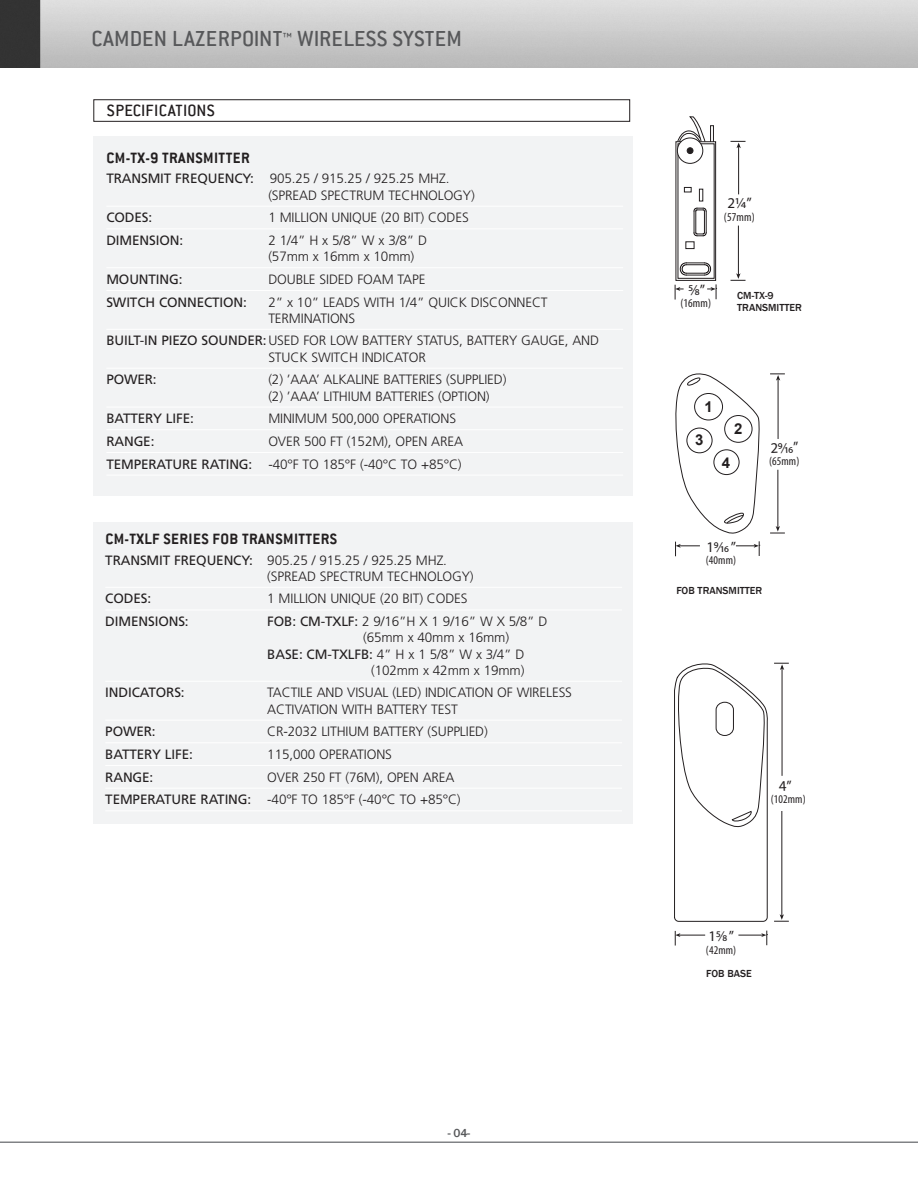
<style>
.page{position:relative;width:918px;height:1188px;background:#fff}
.page>*{position:absolute;margin:0;border:0;box-sizing:border-box;transform-origin:0 0}
.N-SS-H2__80_GRAY{font:500 24px "Conduit ITC";letter-spacing:.01em;color:#57585a}
.N-SS-H3__inside_whit{font:500 18px "Conduit ITC";letter-spacing:.005em;color:#231f20}
.N-SS-H4_a{font:700 16.5px "Conduit ITC";letter-spacing:.025em;color:#231f20}
.t1{font:15px "Myriad Pro";color:#231f20}
.t2{font:700 15px "Arial";color:#231f20}
.t3{font:14.85px "Myriad Pro";color:#231f20}
._1N-SS-Specifiaction{font:300 13.5px/16.2px "Frutiger";letter-spacing:-.01em;color:#231f20}
._1N-SS-Specifiaction-2{font:13.5px "Frutiger";letter-spacing:-.01em;color:#231f20}
.t4{font:condensed 12px "Myriad Pro";letter-spacing:.01em;color:#231f20}
.n-title_next_pages_c{font:500 12px "Franklin Gothic";color:#57585a}
.t5{font:condensed 11.85px "Myriad Pro";letter-spacing:.01em;color:#231f20}
.N-SS-Image_Descripti{font:500 10.5px/12.6px "Franklin Gothic";color:#231f20}
.s1{font-weight:400}
</style>
<div class="page">
<hr style="left:0;top:1142px;width:918px;height:1px;background:#808285">
<img style="left:0;top:0;width:918px;height:67px">
<div style="left:93px;top:99px;width:537px;height:23px;border:1px solid #231f20"></div>
<div style="left:93px;top:136px;width:540px;height:360px;background:#f2f3f4"></div>
<hr style="left:106px;top:206px;width:517px;height:1px;background:#fff">
<hr style="left:106px;top:228px;width:517px;height:1px;background:#fff">
<hr style="left:106px;top:267px;width:517px;height:1px;background:#fff">
<hr style="left:106px;top:290px;width:517px;height:1px;background:#fff">
<hr style="left:106px;top:329px;width:517px;height:1px;background:#fff">
<hr style="left:106px;top:368px;width:517px;height:1px;background:#fff">
<hr style="left:106px;top:407px;width:517px;height:1px;background:#fff">
<hr style="left:106px;top:429px;width:517px;height:1px;background:#fff">
<hr style="left:106px;top:452px;width:517px;height:1px;background:#fff">
<hr style="left:106px;top:475px;width:517px;height:1px;background:#fff">
<div style="left:710px;top:125px;width:4px;height:29px;border:1px solid #231f20"></div>
<div style="left:676px;top:141px;width:40px;height:140px;border:1px solid #231f20"></div>
<div style="left:678px;top:144px;width:36px;height:134px;background:#fff"></div>
<div style="left:677px;top:138px;width:26px;height:26px;border:1px solid #231f20;border-radius:50%"></div>
<svg style="left:677px;top:116px;width:29px;height:38px"></svg>
<div style="left:685px;top:241px;width:9px;height:8px;border:1px solid #231f20"></div>
<div style="left:699px;top:189px;width:4px;height:12px;border:1px solid #231f20"></div>
<div style="left:684px;top:187px;width:8px;height:5px;border:1px solid #231f20"></div>
<svg style="left:675px;top:285px;width:9px;height:15px"></svg>
<svg style="left:707px;top:284px;width:10px;height:15px"></svg>
<svg style="left:680px;top:262px;width:32px;height:14px"></svg>
<svg style="left:693px;top:207px;width:14px;height:30px"></svg>
<hr style="left:738px;top:144px;width:1px;height:50px;background:#231f20">
<hr style="left:738px;top:226px;width:1px;height:50px;background:#231f20">
<svg style="left:731px;top:273px;width:15px;height:8px"></svg>
<svg style="left:731px;top:141px;width:15px;height:7px"></svg>
<hr style="left:778px;top:377px;width:1px;height:62px;background:#231f20">
<hr style="left:778px;top:470px;width:1px;height:59px;background:#231f20">
<svg style="left:770px;top:526px;width:15px;height:8px"></svg>
<svg style="left:770px;top:374px;width:15px;height:7px"></svg>
<svg style="left:675px;top:373px;width:86px;height:183px"></svg>
<div style="left:694px;top:393px;width:29px;height:27px;border:1px solid #231f20;border-radius:50%"></div>
<div style="left:724px;top:415px;width:28px;height:28px;border:1px solid #231f20;border-radius:50%"></div>
<div style="left:714px;top:450px;width:25px;height:25px;border:1px solid #231f20;border-radius:50%"></div>
<div style="left:687px;top:428px;width:25px;height:25px;border:1px solid #231f20;border-radius:50%"></div>
<svg style="left:675px;top:931px;width:30px;height:15px"></svg>
<svg style="left:738px;top:931px;width:30px;height:14px"></svg>
<hr style="left:782px;top:666px;width:1px;height:110px;background:#231f20">
<hr style="left:782px;top:811px;width:1px;height:106px;background:#231f20">
<svg style="left:774px;top:914px;width:15px;height:8px"></svg>
<svg style="left:774px;top:663px;width:15px;height:7px"></svg>
<svg style="left:674px;top:663px;width:94px;height:259px"></svg>
<div style="left:716px;top:702px;width:18px;height:34px;border:1px solid #231f20;border-radius:8px"></div>
<div style="left:93px;top:522px;width:540px;height:302px;background:#f2f3f4"></div>
<hr style="left:105px;top:587px;width:517px;height:1px;background:#fff">
<hr style="left:105px;top:610px;width:517px;height:1px;background:#fff">
<hr style="left:105px;top:681px;width:517px;height:1px;background:#fff">
<hr style="left:105px;top:720px;width:517px;height:1px;background:#fff">
<hr style="left:105px;top:742px;width:517px;height:1px;background:#fff">
<hr style="left:105px;top:765px;width:517px;height:1px;background:#fff">
<hr style="left:105px;top:788px;width:517px;height:1px;background:#fff">
<hr style="left:105px;top:810px;width:517px;height:1px;background:#fff">
<p class="N-SS-H2__80_GRAY" style="left:91px;top:25px;width:372px">CAMDEN LAZERPOINT™ WIRELESS SYSTEM</p>
<p class="N-SS-H3__inside_whit" style="left:107px;top:101px;width:109px">SPECIFICATIONS</p>
<p class="N-SS-H4_a" style="left:106px;top:148px;width:145px">CM-TX-9 TRANSMITTER</p>
<p class="_1N-SS-Specifiaction" style="left:268px;top:171px;width:208px;text-indent:-162px"><span class="s1">TRANSMIT FREQUENCY:</span> 905.25 / 915.25 / 925.25 MHZ. (SPREAD SPECTRUM TECHNOLOGY)</p>
<p class="_1N-SS-Specifiaction-2" style="left:106px;top:210px;width:47px">CODES:</p>
<p class="_1N-SS-Specifiaction" style="left:268px;top:210px;width:202px">1 MILLION UNIQUE (20 BIT) CODES</p>
<p class="_1N-SS-Specifiaction-2" style="left:106px;top:232px;width:78px">DIMENSION:</p>
<p class="_1N-SS-Specifiaction" style="left:268px;top:232px;width:160px">2 1/4” H x 5/8” W x 3/8” D (57mm x 16mm x 10mm)</p>
<p class="_1N-SS-Specifiaction-2" style="left:106px;top:271px;width:78px">MOUNTING:</p>
<p class="_1N-SS-Specifiaction" style="left:268px;top:271px;width:159px">DOUBLE SIDED FOAM TAPE</p>
<p class="_1N-SS-Specifiaction-2" style="left:106px;top:294px;width:142px">SWITCH CONNECTION:</p>
<p class="_1N-SS-Specifiaction" style="left:268px;top:294px;width:281px">2” x 10” LEADS WITH 1/4” QUICK DISCONNECT<br>TERMINATIONS</p>
<p class="_1N-SS-Specifiaction" style="left:268px;top:333px;width:332px;text-indent:-162px"><span class="s1">BUILT-IN PIEZO SOUNDER:</span>USED FOR LOW BATTERY STATUS, BATTERY GAUGE, AND<br>STUCK SWITCH INDICATOR</p>
<p class="_1N-SS-Specifiaction-2" style="left:106px;top:372px;width:52px">POWER:</p>
<p class="_1N-SS-Specifiaction" style="left:268px;top:372px;width:240px">(2) ’AAA’ ALKALINE BATTERIES (SUPPLIED) (2) ’AAA’ LITHIUM BATTERIES (OPTION)</p>
<p class="_1N-SS-Specifiaction-2" style="left:106px;top:411px;width:89px">BATTERY LIFE:</p>
<p class="_1N-SS-Specifiaction" style="left:268px;top:410px;width:189px">MINIMUM 500,000 OPERATIONS</p>
<p class="_1N-SS-Specifiaction-2" style="left:106px;top:433px;width:50px">RANGE:</p>
<p class="_1N-SS-Specifiaction" style="left:268px;top:433px;width:196px">OVER 500 FT (152M), OPEN AREA</p>
<p class="_1N-SS-Specifiaction" style="left:106px;top:456px;width:357px"><span class="s1">TEMPERATURE RATING:</span> -40°F TO 185°F (-40°C TO +85°C)</p>
<p class="N-SS-H4_a" style="left:105px;top:529px;width:233px">CM-TXLF SERIES FOB TRANSMITTERS</p>
<p class="_1N-SS-Specifiaction" style="left:267px;top:552px;width:208px;text-indent:-162px"><span class="s1">TRANSMIT FREQUENCY:</span> 905.25 / 915.25 / 925.25 MHZ. (SPREAD SPECTRUM TECHNOLOGY)</p>
<p class="_1N-SS-Specifiaction-2" style="left:105px;top:591px;width:47px">CODES:</p>
<p class="_1N-SS-Specifiaction" style="left:267px;top:591px;width:202px">1 MILLION UNIQUE (20 BIT) CODES</p>
<p class="_1N-SS-Specifiaction-2" style="left:105px;top:614px;width:85px">DIMENSIONS:</p>
<p class="_1N-SS-Specifiaction" style="left:267px;top:613px;width:282px"><span class="s1">FOB: CM-TXLF:</span> 2 9/16”H X 1 9/16” W X 5/8” D</p>
<p class="_1N-SS-Specifiaction" style="left:363px;top:630px;width:147px">(65mm x 40mm x 16mm)</p>
<p class="_1N-SS-Specifiaction" style="left:267px;top:646px;width:259px"><span class="s1">BASE: CM-TXLFB:</span> 4” H x 1 5/8” W x 3/4” D</p>
<p class="_1N-SS-Specifiaction" style="left:371px;top:662px;width:155px">(102mm x 42mm x 19mm)</p>
<p class="_1N-SS-Specifiaction-2" style="left:105px;top:685px;width:81px">INDICATORS:</p>
<p class="_1N-SS-Specifiaction" style="left:267px;top:685px;width:306px">TACTILE AND VISUAL (LED) INDICATION OF WIRELESS<br>ACTIVATION WITH BATTERY TEST</p>
<p class="_1N-SS-Specifiaction-2" style="left:105px;top:724px;width:52px">POWER:</p>
<p class="_1N-SS-Specifiaction" style="left:267px;top:724px;width:222px">CR-2032 LITHIUM BATTERY (SUPPLIED)</p>
<p class="_1N-SS-Specifiaction-2" style="left:105px;top:746px;width:89px">BATTERY LIFE:</p>
<p class="_1N-SS-Specifiaction" style="left:267px;top:746px;width:126px">115,000 OPERATIONS</p>
<p class="_1N-SS-Specifiaction-2" style="left:105px;top:769px;width:50px">RANGE:</p>
<p class="_1N-SS-Specifiaction" style="left:267px;top:769px;width:189px">OVER 250 FT (76M), OPEN AREA</p>
<p class="_1N-SS-Specifiaction" style="left:105px;top:792px;width:357px"><span class="s1">TEMPERATURE RATING:</span> -40°F TO 185°F (-40°C TO +85°C)</p>
<p class="n-title_next_pages_c" style="left:448px;top:1126px;width:24px">- 04-</p>
<p class="t1" style="left:727px;top:194px;width:26px">2¼”</p>
<p class="t4" style="left:724px;top:210px;width:32px">(57mm)</p>
<p class="t1" style="left:688px;top:281px;width:18px">5⁄8”</p>
<p class="t4" style="left:680px;top:296px;width:32px">(16mm)</p>
<p class="N-SS-Image_Descripti" style="left:737px;top:289px;width:66px">CM-TX-9<br>TRANSMITTER</p>
<p class="t2" style="left:704px;top:397px;width:10px">1</p>
<p class="t2" style="left:695px;top:430px;width:10px">3</p>
<p class="t2" style="left:734px;top:419px;width:10px">2</p>
<p class="t2" style="left:722px;top:453px;width:10px">4</p>
<p class="t3" style="left:770px;top:439px;width:29px;rotate:-2deg">29⁄16”</p>
<p class="t5" style="left:769px;top:454px;width:32px">(65mm)</p>
<p class="t3" style="left:706px;top:538px;width:31px">19⁄16 ”</p>
<p class="t5" style="left:706px;top:553px;width:32px">(40mm)</p>
<p class="N-SS-Image_Descripti" style="left:676px;top:585px;width:87px">FOB TRANSMITTER</p>
<p class="t5" style="left:771px;top:792px;width:36px">(102mm)</p>
<p class="t3" style="left:709px;top:927px;width:27px">15⁄8 ”</p>
<p class="t5" style="left:706px;top:943px;width:32px">(42mm)</p>
<p class="N-SS-Image_Descripti" style="left:706px;top:967px;width:47px">FOB BASE</p>
</div>
